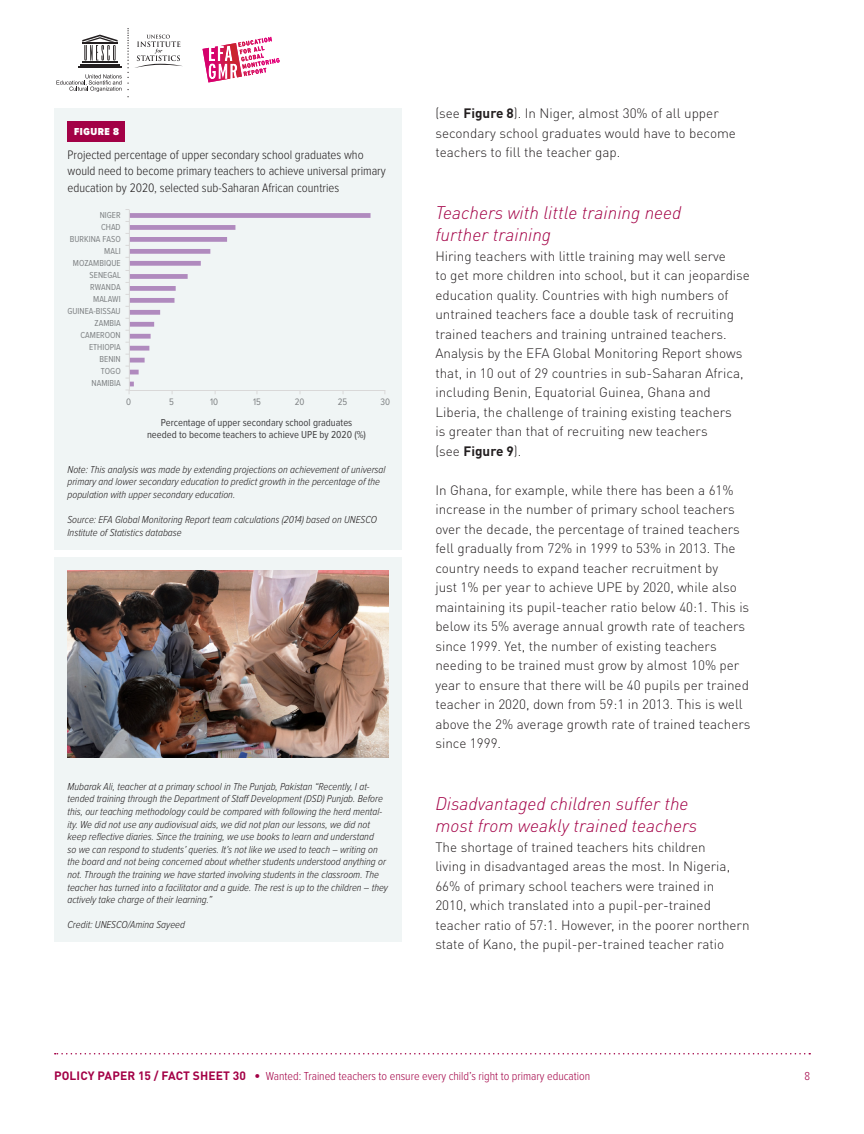
<style>
.page{position:relative;width:864px;height:1134px;background:#fff}
.page>*{position:absolute;margin:0;border:0;box-sizing:border-box;transform-origin:0 0}
.Head_3{font:italic 300 18px/22.5px "DINOT";color:#a30146}
.Body{font:300 13.5px/19.5px "DINOT";color:#231f20}
.t1{font:300 12.75px/16.5px "Proxima Nova Cond";color:#231f20}
.t2{font:300 12px "Proxima Nova Cond";color:#a30146}
.Source{font:italic 300 10.5px/12.6px "Proxima Nova Cond";color:#231f20}
.t3{font:10.5px/12.6px "Proxima Nova Cond";color:#414042;text-align:center}
.t4{font:900 10.5px "Proxima Nova Cond";letter-spacing:.05em;color:#fff}
.t5{font:9.75px "Proxima Nova Cond";color:#808385}
.t6{font:9px/12px "Proxima Nova Cond";color:#808385;text-align:right}
.s1{font-weight:700}
.s2{font-family:"DINOT";font-weight:700}
</style>
<div class="page">
<svg style="left:55px;top:1053px;width:755px;height:1px"></svg>
<svg style="left:203px;top:37px;width:77px;height:45px"></svg>
<svg style="left:56px;top:28px;width:127px;height:69px"></svg>
<div style="left:54px;top:108px;width:348px;height:441px;background:#f0f5f5"></div>
<div style="left:68px;top:122px;width:57px;height:20px;background:#a30146"></div>
<svg style="left:130px;top:213px;width:241px;height:173px"></svg>
<hr style="left:129px;top:390px;width:256px;height:1px;background:#d9d8d8">
<hr style="left:129px;top:210px;width:1px;height:181px;background:#d9d8d8">
<div style="left:54px;top:557px;width:348px;height:385px;background:#f0f5f5"></div>
<img style="left:68px;top:571px;width:320px;height:187px">
<p class="t4" style="left:74px;top:127px;width:46px">FIGURE 8</p>
<p class="t1" style="left:68px;top:147px;width:320px">Projected percentage of upper secondary school graduates who would need to become primary teachers to achieve universal primary education by 2020, selected sub-Saharan African countries</p>
<p class="t6" style="left:67px;top:209px;width:55px">NIGER<br>CHAD<br>BURKINA FASO<br>MALI<br>MOZAMBIQUE<br>SENEGAL<br>RWANDA<br>MALAWI<br>GUINEA-BISSAU<br>ZAMBIA<br>CAMEROON<br>ETHIOPIA<br>BENIN<br>TOGO<br>NAMIBIA</p>
<p class="t5" style="left:126px;top:397px;width:7px">0</p>
<p class="t5" style="left:169px;top:397px;width:6px">5</p>
<p class="t5" style="left:210px;top:397px;width:10px">10</p>
<p class="t5" style="left:253px;top:397px;width:9px">15</p>
<p class="t5" style="left:295px;top:397px;width:11px">20</p>
<p class="t5" style="left:338px;top:397px;width:11px">25</p>
<p class="t5" style="left:380px;top:397px;width:11px">30</p>
<p class="t3" style="left:147px;top:416px;width:220px">Percentage of upper secondary school graduates needed to become teachers to achieve UPE by 2020 (%)</p>
<p class="Source" style="left:68px;top:463px;width:320px">Note: This analysis was made by extending projections on achievement of universal primary and lower secondary education to predict growth in the percentage of the population with upper secondary education.</p>
<p class="Source" style="left:68px;top:514px;width:311px">Source: EFA Global Monitoring Report team calculations (2014) based on UNESCO<br>Institute of Statistics database</p>
<p class="Source" style="left:68px;top:781px;width:322px">Mubarak Ali, teacher at a primary school in The Punjab, Pakistan “Recently, I at&shy;tended training through the Department of Staff Development (DSD) Punjab. Before this, our teaching methodology could be compared with following the herd mental&shy;ity. We did not use any audiovisual aids, we did not plan our lessons, we did not keep reflective diaries. Since the training, we use books to learn and understand<br>so we can respond to students’ queries. It’s not like we used to teach – writing on the board and not being concerned about whether students understood anything or not. Through the training we have started involving students in the classroom. The teacher has turned into a facilitator and a guide. The rest is up to the children – they actively take charge of their learning.”</p>
<p class="Source" style="left:68px;top:919px;width:119px">Credit: UNESCO/Amina Sayeed</p>
<p class="Body" style="left:435px;top:104px;width:302px">(see <span class="s1">Figure 8</span>). In Niger, almost 30% of all upper secondary school graduates would have to become teachers to fill the teacher gap.</p>
<p class="Head_3" style="left:435px;top:201px;width:248px">Teachers with little training need further training</p>
<p class="Body" style="left:435px;top:246px;width:316px">Hiring teachers with little training may well serve<br>to get more children into school, but it can jeopardise education quality. Countries with high numbers of untrained teachers face a double task of recruiting trained teachers and training untrained teachers.<br>Analysis by the EFA Global Monitoring Report shows that, in 10 out of 29 countries in sub-Saharan Africa, including Benin, Equatorial Guinea, Ghana and Liberia, the challenge of training existing teachers<br>is greater than that of recruiting new teachers<br>(see <span class="s1">Figure 9</span>).</p>
<p class="Body" style="left:435px;top:480px;width:317px">In Ghana, for example, while there has been a 61% increase in the number of primary school teachers over the decade, the percentage of trained teachers fell gradually from 72% in 1999 to 53% in 2013. The country needs to expand teacher recruitment by<br>just 1% per year to achieve UPE by 2020, while also maintaining its pupil-teacher ratio below 40:1. This is below its 5% average annual growth rate of teachers since 1999. Yet, the number of existing teachers needing to be trained must grow by almost 10% per year to ensure that there will be 40 pupils per trained teacher in 2020, down from 59:1 in 2013. This is well above the 2% average growth rate of trained teachers since 1999.</p>
<p class="Head_3" style="left:435px;top:792px;width:263px">Disadvantaged children suffer the most from weakly trained teachers</p>
<p class="Body" style="left:435px;top:837px;width:316px">The shortage of trained teachers hits children<br>living in disadvantaged areas the most. In Nigeria, 66% of primary school teachers were trained in<br>2010, which translated into a pupil-per-trained teacher ratio of 57:1. However, in the poorer northern state of Kano, the pupil-per-trained teacher ratio</p>
<p class="t2" style="left:54px;top:1070px;width:538px"><span class="s2">POLICY PAPER 15 / FACT SHEET 30 •</span> Wanted: Trained teachers to ensure every child’s right to primary education</p>
<p class="t2" style="left:804px;top:1071px;width:7px">8</p>
</div>
